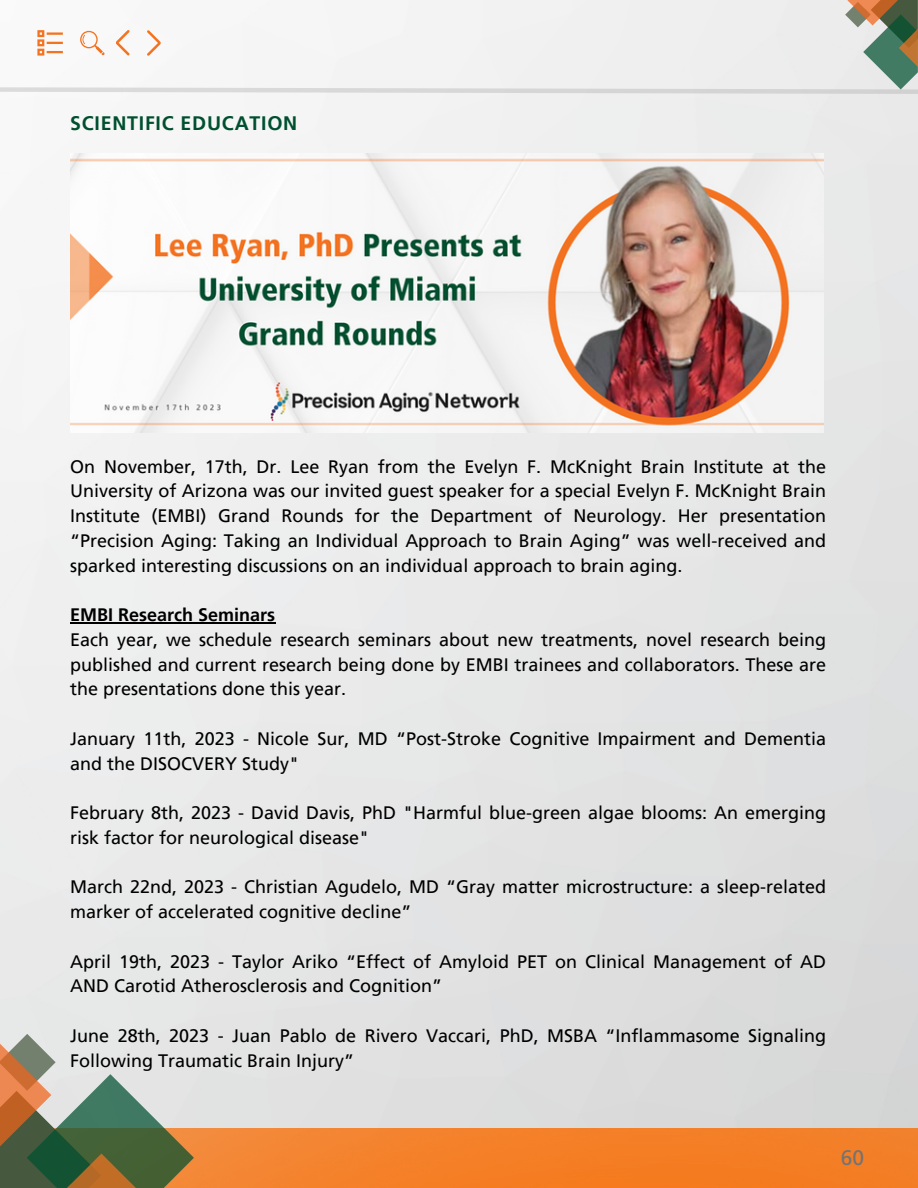
<style>
.page{position:relative;width:918px;height:1188px;background:#fff}
.page>*{position:absolute;margin:0;border:0;box-sizing:border-box;transform-origin:0 0}
.t1{font:21px "Frutiger LT Pro";color:#737373}
.t2{font:700 19.5px "Frutiger LT Pro";letter-spacing:.04em;color:#005030}
.t3{font:18px/24.8px "Frutiger LT Pro";color:#000}
.t4{font:700 18px "Frutiger LT Pro";color:#000}
</style>
<div class="page">
<img style="left:0;top:94px;width:918px;height:1034px">
<img style="left:194px;top:1128px;width:724px;height:60px">
<svg style="left:0;top:0;width:918px;height:94px"></svg>
<svg style="left:0;top:1034px;width:194px;height:154px;background:#97987f"></svg>
<hr style="left:70px;top:622px;width:205px;height:1px;background:#000">
<img style="left:70px;top:154px;width:754px;height:279px">
<p class="t2" style="left:70px;top:111px;width:229px">SCIENTIFIC EDUCATION</p>
<p class="t3" style="left:70px;top:454px;width:757px;text-align:justify">On November, 17th, Dr. Lee Ryan from the Evelyn F. McKnight Brain Institute at the University of Arizona was our invited guest speaker for a special Evelyn F. McKnight Brain Institute (EMBI) Grand Rounds for the Department of Neurology. Her presentation “Precision Aging: Taking an Individual Approach to Brain Aging” was well-received and sparked interesting discussions on an individual approach to brain aging.</p>
<p class="t4" style="left:70px;top:604px;width:207px">EMBI Research Seminars</p>
<p class="t3" style="left:70px;top:627px;width:757px;text-align:justify">Each year, we schedule research seminars about new treatments, novel research being published and current research being done by EMBI trainees and collaborators. These are the presentations done this year.</p>
<p class="t3" style="left:70px;top:726px;width:757px">January 11th, 2023 - Nicole Sur, MD “Post-Stroke Cognitive Impairment and Dementia and the DISOCVERY Study"</p>
<p class="t3" style="left:70px;top:800px;width:757px">February 8th, 2023 - David Davis, PhD "Harmful blue-green algae blooms: An emerging risk factor for neurological disease"</p>
<p class="t3" style="left:70px;top:875px;width:757px">March 22nd, 2023 - Christian Agudelo, MD “Gray matter microstructure: a sleep-related marker of accelerated cognitive decline”</p>
<p class="t3" style="left:70px;top:949px;width:757px">April 19th, 2023 - Taylor Ariko “Effect of Amyloid PET on Clinical Management of AD<br>AND Carotid Atherosclerosis and Cognition”</p>
<p class="t3" style="left:70px;top:1023px;width:757px">June 28th, 2023 - Juan Pablo de Rivero Vaccari, PhD, MSBA “Inflammasome Signaling<br>Following Traumatic Brain Injury”</p>
<p class="t1" style="left:841px;top:1145px;width:25px">60</p>
</div>
